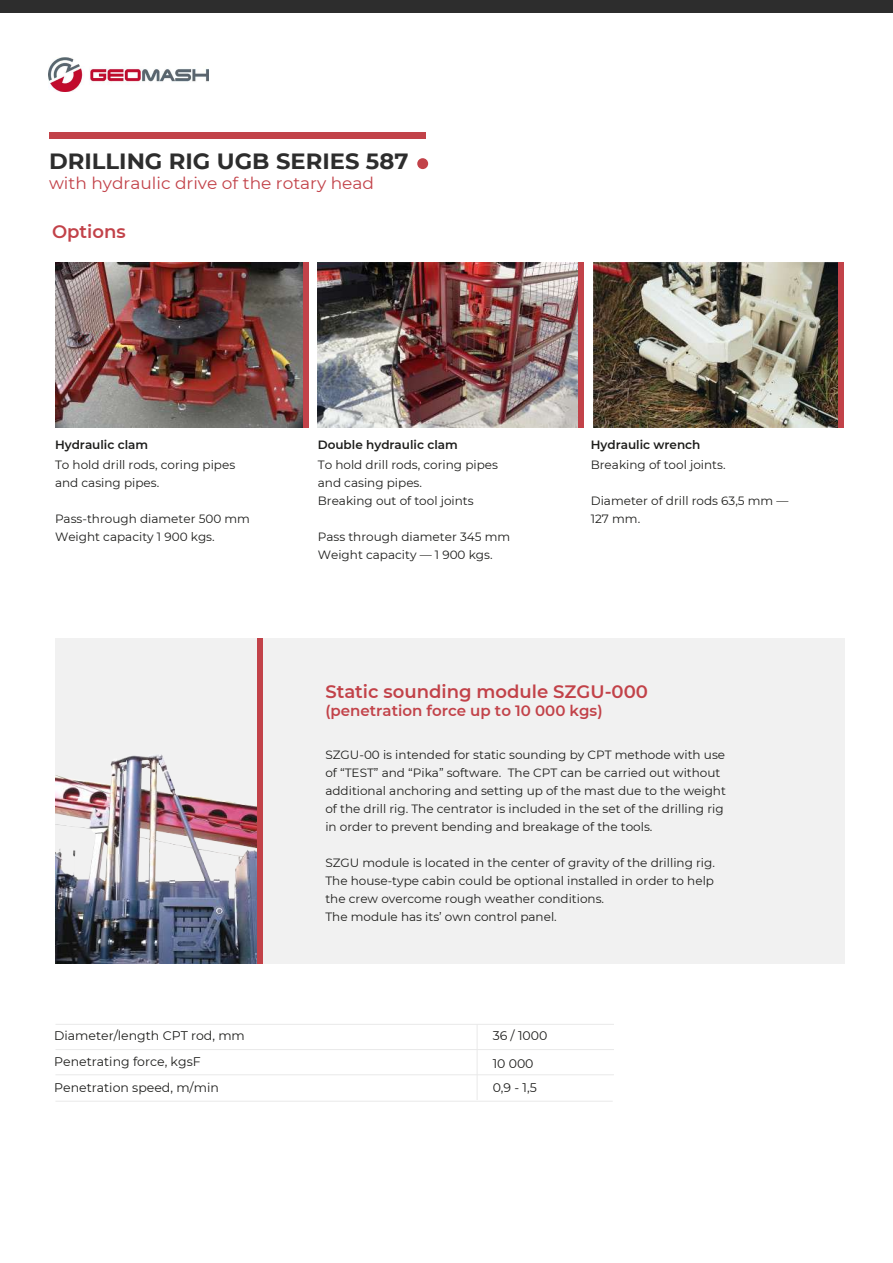
<style>
.page{position:relative;width:893px;height:1263px;background:#fff}
.page>*{position:absolute;margin:0;border:0;box-sizing:border-box;transform-origin:0 0}
.t1{font:700 22.05px "Montserrat";color:#2d2d2d}
.t2{font:600 18px "Montserrat";color:#c24249}
.t3{font:16.5px "Montserrat";color:#c24249}
.t4{font:600 15px "Montserrat";color:#c24249}
.t5{font:12.45px/26px "Montserrat";color:#1d1d1b}
.t6{font:12px/18px "Montserrat";color:#1d1d1b}
.t7{font:600 12px "Montserrat";color:#1d1d1b}
</style>
<div class="page">
<img style="left:317px;top:262px;width:261px;height:165px">
<img style="left:593px;top:262px;width:245px;height:165px">
<div style="left:49px;top:132px;width:376px;height:6px;background:#c24249"></div>
<div style="left:417px;top:158px;width:11px;height:11px;background:#c24249;border-radius:50%"></div>
<img style="left:48px;top:58px;width:161px;height:34px">
<div style="left:0;top:0;width:893px;height:13px;background:#2d2d2d"></div>
<div style="left:55px;top:638px;width:789px;height:325px;background:#f1f1f1"></div>
<img style="left:55px;top:262px;width:248px;height:166px">
<div style="left:303px;top:262px;width:6px;height:165px;background:#c24249"></div>
<div style="left:578px;top:262px;width:5px;height:165px;background:#c24249"></div>
<div style="left:838px;top:262px;width:6px;height:165px;background:#c24249"></div>
<img style="left:55px;top:754px;width:202px;height:209px">
<div style="left:257px;top:638px;width:6px;height:325px;background:#c24249"></div>
<hr style="left:55px;top:1049px;width:559px;height:1px;background:#e9e9e9">
<hr style="left:55px;top:1074px;width:559px;height:1px;background:#e9e9e9">
<hr style="left:55px;top:1024px;width:559px;height:1px;background:#e9e9e9">
<hr style="left:55px;top:1101px;width:558px;height:1px;background:#e9e9e9">
<hr style="left:477px;top:1024px;width:1px;height:76px;background:#e9e9e9">
<h1 class="t1" style="left:49px;top:145px;width:361px">DRILLING RIG UGB SERIES 587</h1>
<h3 class="t3" style="left:49px;top:172px;width:327px">with hydraulic drive of the rotary head</h3>
<h2 class="t2" style="left:52px;top:219px;width:75px">Options</h2>
<p class="t7" style="left:55px;top:437px;width:95px">Hydraulic clam</p>
<p class="t7" style="left:318px;top:437px;width:141px">Double hydraulic clam</p>
<p class="t6" style="left:318px;top:456px;width:182px">To hold drill rods, coring pipes and casing pipes.<br>Breaking out of tool joints</p>
<p class="t6" style="left:318px;top:528px;width:194px">Pass through diameter 345 mm<br>Weight capacity — 1 900 kgs.</p>
<p class="t6" style="left:55px;top:456px;width:182px">To hold drill rods, coring pipes and casing pipes.</p>
<p class="t6" style="left:55px;top:510px;width:197px">Pass-through diameter 500 mm<br>Weight capacity 1 900 kgs.</p>
<p class="t7" style="left:591px;top:437px;width:111px">Hydraulic wrench</p>
<p class="t6" style="left:591px;top:456px;width:136px">Breaking of tool joints.</p>
<p class="t6" style="left:591px;top:492px;width:199px">Diameter of drill rods 63,5 mm —<br>127 mm.</p>
<p class="t5" style="left:54px;top:1022px;width:192px">Diameter/length CPT rod, mm<br>Penetrating force, kgsF<br>Penetration speed, m/min</p>
<h2 class="t2" style="left:325px;top:678px;width:324px">Static sounding module SZGU-000</h2>
<p class="t4" style="left:325px;top:700px;width:279px">(penetration force up to 10 000 kgs)</p>
<p class="t6" style="left:325px;top:746px;width:402px">SZGU-00 is intended for static sounding by CPT methode with use of “TEST” and “Pika” software. The CPT can be carried out without additional anchoring and setting up of the mast due to the weight of the drill rig. The centrator is included in the set of the drilling rig in order to prevent bending and breakage of the tools.</p>
<p class="t6" style="left:325px;top:854px;width:391px">SZGU module is located in the center of gravity of the drilling rig.<br>The house-type cabin could be optional installed in order to help the crew overcome rough weather conditions.<br>The module has its’ own control panel.</p>
<p class="t5" style="left:493px;top:1022px;width:56px">36 / 1000</p>
<p class="t5" style="left:493px;top:1050px;width:42px">10 000</p>
<p class="t5" style="left:493px;top:1074px;width:46px">0,9 - 1,5</p>
</div>
